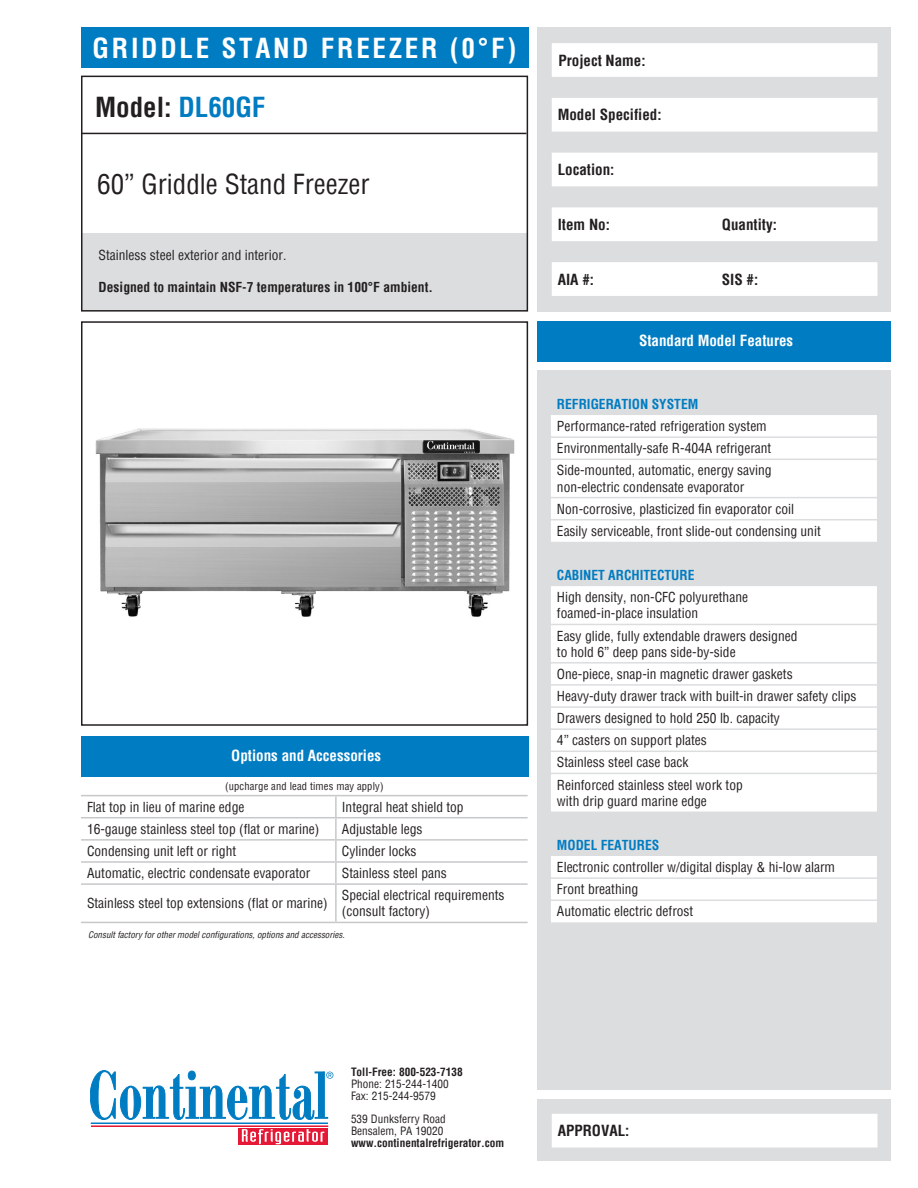
<style>
.page{position:relative;width:918px;height:1188px;background:#fff}
.page>*{position:absolute;margin:0;border:0;box-sizing:border-box;transform-origin:0 0}
.t1{font:700 condensed 27px "Helvetica";letter-spacing:.1em;color:#fff}
.t2{font:condensed 27px "Helvetica";color:#231f20}
.t3{font:700 condensed 27px "Helvetica";color:#231f20}
.t4{font:700 condensed 15px "Helvetica";color:#231f20}
.t5{font:700 condensed 15px "Helvetica";color:#fff}
.t6{font:condensed 13.5px "Helvetica";color:#231f20}
.t7{font:700 condensed 13.5px "Helvetica";color:#007cc2}
.t8{font:700 condensed 13.5px "Helvetica";color:#231f20}
.t9{font:condensed 11.25px/12px "Helvetica";color:#231f20}
.t10{font:700 condensed 11.25px "Helvetica";color:#231f20}
.t11{font:condensed 10.5px "Helvetica";letter-spacing:.015em;color:#231f20}
.t12{font:italic condensed 9px "Helvetica";color:#231f20}
.s1{color:#007cc2}
</style>
<div class="page">
<div style="left:538px;top:1099px;width:353px;height:62px;background:#dcdddf"></div>
<div style="left:81px;top:233px;width:446px;height:77px;background:#dcdddf"></div>
<div style="left:81px;top:321px;width:447px;height:405px;border:2px solid #231f20"></div>
<div style="left:538px;top:321px;width:353px;height:40px;background:#007cc2"></div>
<div style="left:538px;top:370px;width:353px;height:720px;background:#dcdddf"></div>
<div style="left:538px;top:27px;width:353px;height:285px;background:#dcdddf"></div>
<hr style="left:91px;top:1123px;width:237px;height:1px;background:#007cc2">
<hr style="left:91px;top:1126px;width:237px;height:1px;background:#e51836">
<svg style="left:238px;top:1128px;width:90px;height:17px"></svg>
<svg style="left:242px;top:1129px;width:82px;height:15px"></svg>
<svg style="left:90px;top:1070px;width:243px;height:50px"></svg>
<svg style="left:552px;top:43px;width:326px;height:253px;fill:#fff"></svg>
<div style="left:81px;top:76px;width:447px;height:236px;border:2px solid #231f20"></div>
<div style="left:81px;top:27px;width:447px;height:40px;background:#007cc2"></div>
<div style="left:552px;top:1114px;width:326px;height:34px;background:#fff"></div>
<div style="left:81px;top:736px;width:447px;height:40px;background:#007cc2"></div>
<hr style="left:81px;top:133px;width:445px;height:1px;background:#231f20">
<div style="left:551px;top:415px;width:326px;height:507px;background:#fff"></div>
<svg style="left:551px;top:498px;width:326px;height:379px;fill:#fff"></svg>
<svg style="left:551px;top:542px;width:326px;height:292px;fill:#fff"></svg>
<hr style="left:551px;top:459px;width:326px;height:1px;background:#dcdddf">
<hr style="left:551px;top:497px;width:326px;height:1px;background:#dcdddf">
<hr style="left:551px;top:519px;width:326px;height:1px;background:#dcdddf">
<hr style="left:551px;top:624px;width:326px;height:1px;background:#dcdddf">
<hr style="left:551px;top:662px;width:326px;height:2px;background:#dcdddf">
<hr style="left:551px;top:684px;width:326px;height:2px;background:#dcdddf">
<hr style="left:551px;top:706px;width:326px;height:2px;background:#dcdddf">
<hr style="left:551px;top:728px;width:326px;height:2px;background:#dcdddf">
<hr style="left:551px;top:751px;width:326px;height:1px;background:#dcdddf">
<hr style="left:551px;top:877px;width:326px;height:2px;background:#dcdddf">
<hr style="left:551px;top:436px;width:326px;height:2px;background:#dcdddf">
<hr style="left:551px;top:773px;width:326px;height:1px;background:#dcdddf">
<hr style="left:551px;top:900px;width:326px;height:1px;background:#dcdddf">
<img style="left:95px;top:428px;width:420px;height:189px">
<hr style="left:336px;top:922px;width:192px;height:1px;background:#c7c8ca">
<hr style="left:81px;top:922px;width:255px;height:1px;background:#c7c8ca">
<hr style="left:81px;top:795px;width:255px;height:1px;background:#c7c8ca">
<hr style="left:336px;top:795px;width:192px;height:1px;background:#c7c8ca">
<hr style="left:335px;top:796px;width:2px;height:21px;background:#c7c8ca">
<hr style="left:81px;top:817px;width:255px;height:1px;background:#c7c8ca">
<hr style="left:336px;top:817px;width:192px;height:1px;background:#c7c8ca">
<hr style="left:335px;top:818px;width:2px;height:21px;background:#c7c8ca">
<hr style="left:81px;top:839px;width:255px;height:2px;background:#c7c8ca">
<hr style="left:336px;top:839px;width:192px;height:2px;background:#c7c8ca">
<hr style="left:335px;top:841px;width:2px;height:20px;background:#c7c8ca">
<hr style="left:81px;top:861px;width:255px;height:2px;background:#c7c8ca">
<hr style="left:336px;top:861px;width:192px;height:2px;background:#c7c8ca">
<hr style="left:335px;top:863px;width:2px;height:20px;background:#c7c8ca">
<hr style="left:81px;top:883px;width:255px;height:2px;background:#c7c8ca">
<hr style="left:336px;top:883px;width:192px;height:2px;background:#c7c8ca">
<hr style="left:335px;top:885px;width:2px;height:37px;background:#c7c8ca">
<p class="t1" style="left:93px;top:30px;width:425px">GRIDDLE STAND FREEZER (0°F)</p>
<p class="t3" style="left:95px;top:89px;width:172px">Model: <span class="s1">DL60GF</span></p>
<p class="t2" style="left:97px;top:167px;width:274px">60” Griddle Stand Freezer</p>
<p class="t6" style="left:99px;top:246px;width:189px">Stainless steel exterior and interior.</p>
<p class="t8" style="left:99px;top:278px;width:336px">Designed to maintain NSF-7 temperatures in 100°F ambient.</p>
<p class="t5" style="left:231px;top:746px;width:151px">Options and Accessories</p>
<p class="t11" style="left:225px;top:779px;width:160px">(upcharge and lead times may apply)</p>
<p class="t6" style="left:87px;top:798px;width:159px">Flat top in lieu of marine edge</p>
<p class="t6" style="left:342px;top:798px;width:123px">Integral heat shield top</p>
<p class="t6" style="left:87px;top:820px;width:234px">16-gauge stainless steel top (flat or marine)</p>
<p class="t6" style="left:342px;top:820px;width:82px">Adjustable legs</p>
<p class="t6" style="left:87px;top:842px;width:151px">Condensing unit left or right</p>
<p class="t6" style="left:342px;top:842px;width:76px">Cylinder locks</p>
<p class="t6" style="left:87px;top:864px;width:225px">Automatic, electric condensate evaporator</p>
<p class="t6" style="left:342px;top:864px;width:106px">Stainless steel pans</p>
<p class="t6" style="left:87px;top:895px;width:242px">Stainless steel top extensions (flat or marine)</p>
<p class="t6" style="left:342px;top:887px;width:164px">Special electrical requirements</p>
<p class="t6" style="left:342px;top:903px;width:90px">(consult factory)</p>
<p class="t12" style="left:88px;top:929px;width:258px">Consult factory for other model configurations, options and accessories.</p>
<p class="t4" style="left:559px;top:50px;width:89px">Project Name:</p>
<p class="t4" style="left:558px;top:105px;width:105px">Model Specified:</p>
<p class="t4" style="left:558px;top:160px;width:58px">Location:</p>
<p class="t4" style="left:558px;top:215px;width:54px">Item No:</p>
<p class="t4" style="left:722px;top:215px;width:57px">Quantity:</p>
<p class="t4" style="left:558px;top:269px;width:38px">AIA #:</p>
<p class="t4" style="left:722px;top:269px;width:38px">SIS #:</p>
<p class="t5" style="left:639px;top:331px;width:156px">Standard Model Features</p>
<p class="t7" style="left:557px;top:395px;width:143px">REFRIGERATION SYSTEM</p>
<p class="t6" style="left:557px;top:417px;width:211px">Performance-rated refrigeration system</p>
<p class="t6" style="left:557px;top:440px;width:216px">Environmentally-safe R-404A refrigerant</p>
<p class="t6" style="left:557px;top:462px;width:216px">Side-mounted, automatic, energy saving</p>
<p class="t6" style="left:557px;top:478px;width:189px">non-electric condensate evaporator</p>
<p class="t6" style="left:557px;top:500px;width:239px">Non-corrosive, plasticized fin evaporator coil</p>
<p class="t6" style="left:557px;top:522px;width:265px">Easily serviceable, front slide-out condensing unit</p>
<p class="t7" style="left:557px;top:566px;width:139px">CABINET ARCHITECTURE</p>
<p class="t6" style="left:557px;top:589px;width:193px">High density, non-CFC polyurethane</p>
<p class="t6" style="left:557px;top:605px;width:143px">foamed-in-place insulation</p>
<p class="t6" style="left:557px;top:627px;width:242px">Easy glide, fully extendable drawers designed</p>
<p class="t6" style="left:557px;top:643px;width:180px">to hold 6” deep pans side-by-side</p>
<p class="t6" style="left:557px;top:665px;width:237px">One-piece, snap-in magnetic drawer gaskets</p>
<p class="t6" style="left:557px;top:687px;width:301px">Heavy-duty drawer track with built-in drawer safety clips</p>
<p class="t6" style="left:557px;top:709px;width:225px">Drawers designed to hold 250 lb. capacity</p>
<p class="t6" style="left:557px;top:732px;width:151px">4” casters on support plates</p>
<p class="t6" style="left:557px;top:754px;width:133px">Stainless steel case back</p>
<p class="t6" style="left:557px;top:776px;width:187px">Reinforced stainless steel work top</p>
<p class="t6" style="left:557px;top:792px;width:151px">with drip guard marine edge</p>
<p class="t7" style="left:557px;top:836px;width:104px">MODEL FEATURES</p>
<p class="t6" style="left:557px;top:858px;width:280px">Electronic controller w/digital display &amp; hi-low alarm</p>
<p class="t6" style="left:557px;top:881px;width:83px">Front breathing</p>
<p class="t6" style="left:557px;top:903px;width:138px">Automatic electric defrost</p>
<p class="t10" style="left:351px;top:1065px;width:113px">Toll-Free: 800-523-7138</p>
<p class="t9" style="left:351px;top:1078px;width:99px">Phone: 215-244-1400<br>Fax: 215-244-9579</p>
<p class="t9" style="left:351px;top:1113px;width:96px">539 Dunksferry Road<br>Bensalem, PA 19020</p>
<p class="t10" style="left:351px;top:1135px;width:155px">www.continentalrefrigerator.com</p>
<p class="t4" style="left:558px;top:1121px;width:73px">APPROVAL:</p>
</div>
